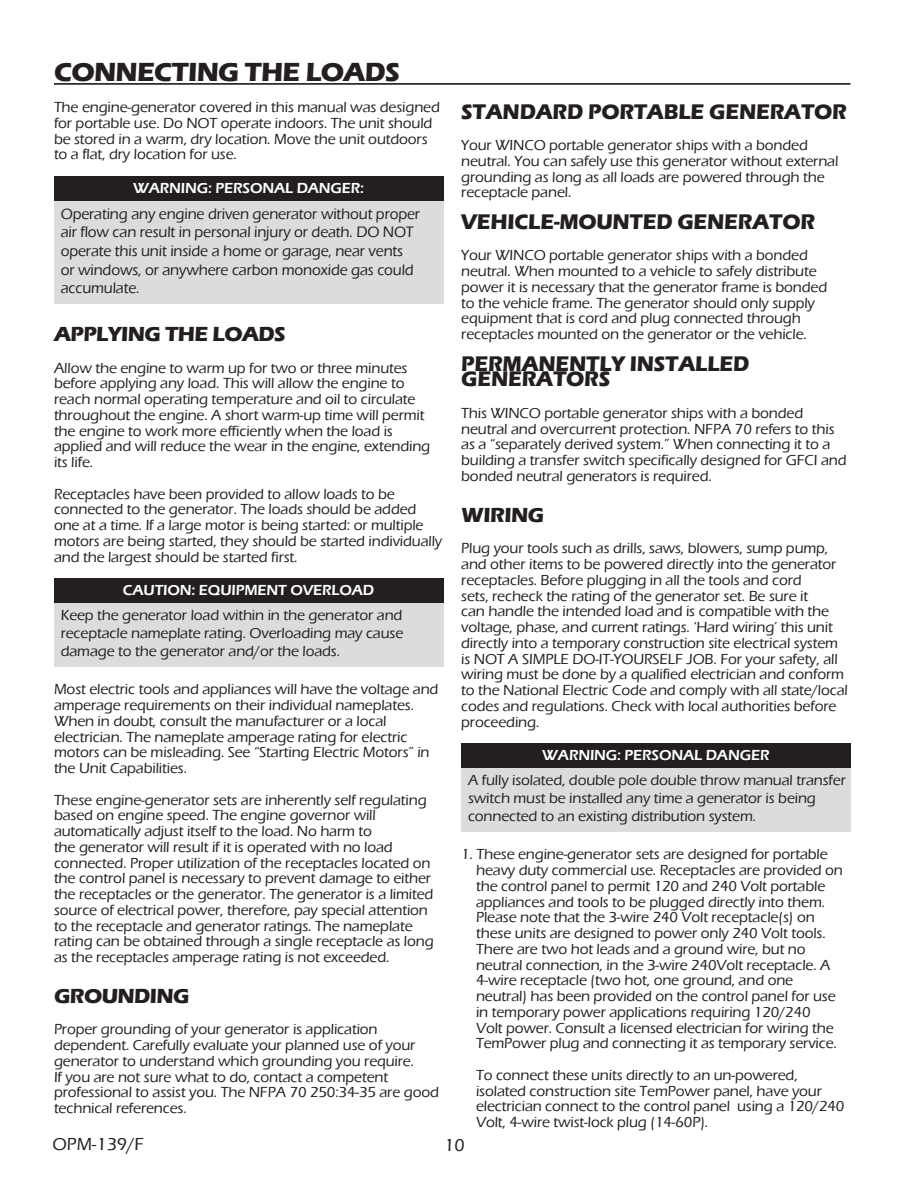
<style>
.page{position:relative;width:918px;height:1188px;background:#fff}
.page>*{position:absolute;margin:0;border:0;box-sizing:border-box;transform-origin:0 0}
.HEADING{font:700 27px "Eras ITC";letter-spacing:-.025em;color:#231f20}
.HEADING11{font:700 21.75px/15.8px "Eras ITC";letter-spacing:-.01em;color:#231f20;scale:.96 1}
.SUB_HEADING{font:700 21px "Eras ITC";letter-spacing:-.025em;color:#231f20}
.t1{font:500 18px "Eras ITC";color:#231f20}
.CAUTION_ITALIC{font:500 15.6px/18.8px "Eras ITC";letter-spacing:-.01em;color:#231f20;scale:.96 1}
.Body_text{font:500 15px/15.8px "Eras ITC";letter-spacing:-.01em;color:#231f20}
.CAUTION_ITALIC-2{font:500 15px/18px "Eras ITC";letter-spacing:-.01em;color:#231f20;text-align:justify}
.CAUTION{font:600 15px "Eras ITC";letter-spacing:-.01em;color:#fff}
</style>
<div class="page">
<div style="left:54px;top:176px;width:389px;height:27px;background:#231f20"></div>
<div style="left:54px;top:201px;width:389px;height:103px;background:#dcdcdc"></div>
<div style="left:54px;top:578px;width:389px;height:28px;background:#231f20"></div>
<div style="left:54px;top:603px;width:389px;height:63px;background:#dcdcdc"></div>
<div style="left:461px;top:743px;width:389px;height:28px;background:#231f20"></div>
<div style="left:461px;top:768px;width:389px;height:63px;background:#dcdcdc"></div>
<hr style="left:54px;top:83px;width:796px;height:2px;background:#090b09">
<p class="HEADING" style="left:54px;top:56px;width:347px">CONNECTING THE LOADS</p>
<p class="Body_text" style="left:54px;top:99px;width:387px">The engine-generator covered in this manual was designed for portable use. Do NOT operate indoors. The unit should be stored in a warm, dry location. Move the unit outdoors to a flat, dry location for use.</p>
<p class="CAUTION" style="left:133px;top:180px;width:232px">WARNING: PERSONAL DANGER:</p>
<p class="CAUTION_ITALIC" style="left:61px;top:204px;width:376px">Operating any engine driven generator without proper air flow can result in personal injury or death. DO NOT operate this unit inside a home or garage, near vents or windows, or anywhere carbon monoxide gas could accumulate.</p>
<p class="SUB_HEADING" style="left:54px;top:322px;width:233px">APPLYING THE LOADS</p>
<p class="Body_text" style="left:54px;top:360px;width:378px">Allow the engine to warm up for two or three minutes before applying any load. This will allow the engine to reach normal operating temperature and oil to circulate throughout the engine. A short warm-up time will permit the engine to work more efficiently when the load is applied and will reduce the wear in the engine, extending its life.</p>
<p class="Body_text" style="left:54px;top:486px;width:390px">Receptacles have been provided to allow loads to be connected to the generator. The loads should be added one at a time. If a large motor is being started: or multiple motors are being started, they should be started individually and the largest should be started first.</p>
<p class="CAUTION" style="left:123px;top:582px;width:253px">CAUTION: EQUIPMENT OVERLOAD</p>
<p class="CAUTION_ITALIC-2" style="left:61px;top:606px;width:344px">Keep the generator load within in the generator and receptacle nameplate rating. Overloading may cause damage to the generator and/or the loads.</p>
<p class="Body_text" style="left:54px;top:682px;width:386px">Most electric tools and appliances will have the voltage and amperage requirements on their individual nameplates.<br>When in doubt, consult the manufacturer or a local electrician. The nameplate amperage rating for electric motors can be misleading. See “Starting Electric Motors” in the Unit Capabilities.</p>
<p class="Body_text" style="left:54px;top:792px;width:381px">These engine-generator sets are inherently self regulating based on engine speed. The engine governor will automatically adjust itself to the load. No harm to<br>the generator will result if it is operated with no load connected. Proper utilization of the receptacles located on the control panel is necessary to prevent damage to either the receptacles or the generator. The generator is a limited source of electrical power, therefore, pay special attention to the receptacle and generator ratings. The nameplate rating can be obtained through a single receptacle as long as the receptacles amperage rating is not exceeded.</p>
<p class="SUB_HEADING" style="left:54px;top:984px;width:137px">GROUNDING</p>
<p class="Body_text" style="left:54px;top:1022px;width:386px">Proper grounding of your generator is application dependent. Carefully evaluate your planned use of your generator to understand which grounding you require.<br>If you are not sure what to do, contact a competent professional to assist you. The NFPA 70 250:34-35 are good technical references.</p>
<p class="HEADING11" style="left:461px;top:104px;width:403px">STANDARD PORTABLE GENERATOR</p>
<p class="Body_text" style="left:461px;top:137px;width:379px">Your WINCO portable generator ships with a bonded neutral. You can safely use this generator without external grounding as long as all loads are powered through the receptacle panel.</p>
<p class="HEADING11" style="left:461px;top:214px;width:370px">VEHICLE-MOUNTED GENERATOR</p>
<p class="Body_text" style="left:461px;top:248px;width:368px">Your WINCO portable generator ships with a bonded neutral. When mounted to a vehicle to safely distribute power it is necessary that the generator frame is bonded to the vehicle frame. The generator should only supply equipment that is cord and plug connected through receptacles mounted on the generator or the vehicle.</p>
<p class="HEADING11" style="left:461px;top:356px;width:302px">PERMANENTLY INSTALLED<br>GENERATORS</p>
<p class="Body_text" style="left:461px;top:405px;width:387px">This WINCO portable generator ships with a bonded neutral and overcurrent protection. NFPA 70 refers to this as a “separately derived system.” When connecting it to a building a transfer switch specifically designed for GFCI and bonded neutral generators is required.</p>
<p class="SUB_HEADING" style="left:461px;top:503px;width:84px">WIRING</p>
<p class="Body_text" style="left:461px;top:541px;width:388px">Plug your tools such as drills, saws, blowers, sump pump, and other items to be powered directly into the generator receptacles. Before plugging in all the tools and cord<br>sets, recheck the rating of the generator set. Be sure it<br>can handle the intended load and is compatible with the voltage, phase, and current ratings. ‘Hard wiring’ this unit directly into a temporary construction site electrical system is NOT A SIMPLE DO-IT-YOURSELF JOB. For your safety, all wiring must be done by a qualified electrician and conform to the National Electric Code and comply with all state/local codes and regulations. Check with local authorities before proceeding.</p>
<p class="CAUTION" style="left:542px;top:747px;width:229px">WARNING: PERSONAL DANGER</p>
<p class="CAUTION_ITALIC-2" style="left:468px;top:771px;width:379px;text-align:left">A fully isolated, double pole double throw manual transfer switch must be installed any time a generator is being connected to an existing distribution system.</p>
<p class="Body_text" style="left:461px;top:847px;width:368px">1. These engine-generator sets are designed for portable</p>
<p class="Body_text" style="left:476px;top:862px;width:368px">heavy duty commercial use. Receptacles are provided on</p>
<p class="Body_text" style="left:476px;top:878px;width:351px">the control panel to permit 120 and 240 Volt portable</p>
<p class="Body_text" style="left:476px;top:894px;width:351px">appliances and tools to be plugged directly into them.</p>
<p class="Body_text" style="left:476px;top:910px;width:340px">Please note that the 3-wire 240 Volt receptacle(s) on</p>
<p class="Body_text" style="left:476px;top:925px;width:351px">these units are designed to power only 240 Volt tools.</p>
<p class="Body_text" style="left:476px;top:941px;width:331px">There are two hot leads and a ground wire, but no</p>
<p class="Body_text" style="left:476px;top:957px;width:356px">neutral connection, in the 3-wire 240Volt receptacle. A</p>
<p class="Body_text" style="left:476px;top:973px;width:319px">4-wire receptacle (two hot, one ground, and one</p>
<p class="Body_text" style="left:476px;top:988px;width:361px">neutral) has been provided on the control panel for use</p>
<p class="Body_text" style="left:476px;top:1004px;width:336px">in temporary power applications requiring 120/240</p>
<p class="Body_text" style="left:476px;top:1020px;width:359px">Volt power. Consult a licensed electrician for wiring the</p>
<p class="Body_text" style="left:476px;top:1036px;width:362px">TemPower plug and connecting it as temporary service.</p>
<p class="Body_text" style="left:476px;top:1067px;width:323px">To connect these units directly to an un-powered,</p>
<p class="Body_text" style="left:476px;top:1083px;width:347px">isolated construction site TemPower panel, have your</p>
<p class="Body_text" style="left:476px;top:1099px;width:370px">electrician connect to the control panel using a 120/240</p>
<p class="Body_text" style="left:476px;top:1114px;width:234px">Volt, 4-wire twist-lock plug (14-60P).</p>
<p class="t1" style="left:52px;top:1134px;width:93px">OPM-139/F</p>
<p class="t1" style="left:444px;top:1135px;width:22px">10</p>
</div>
